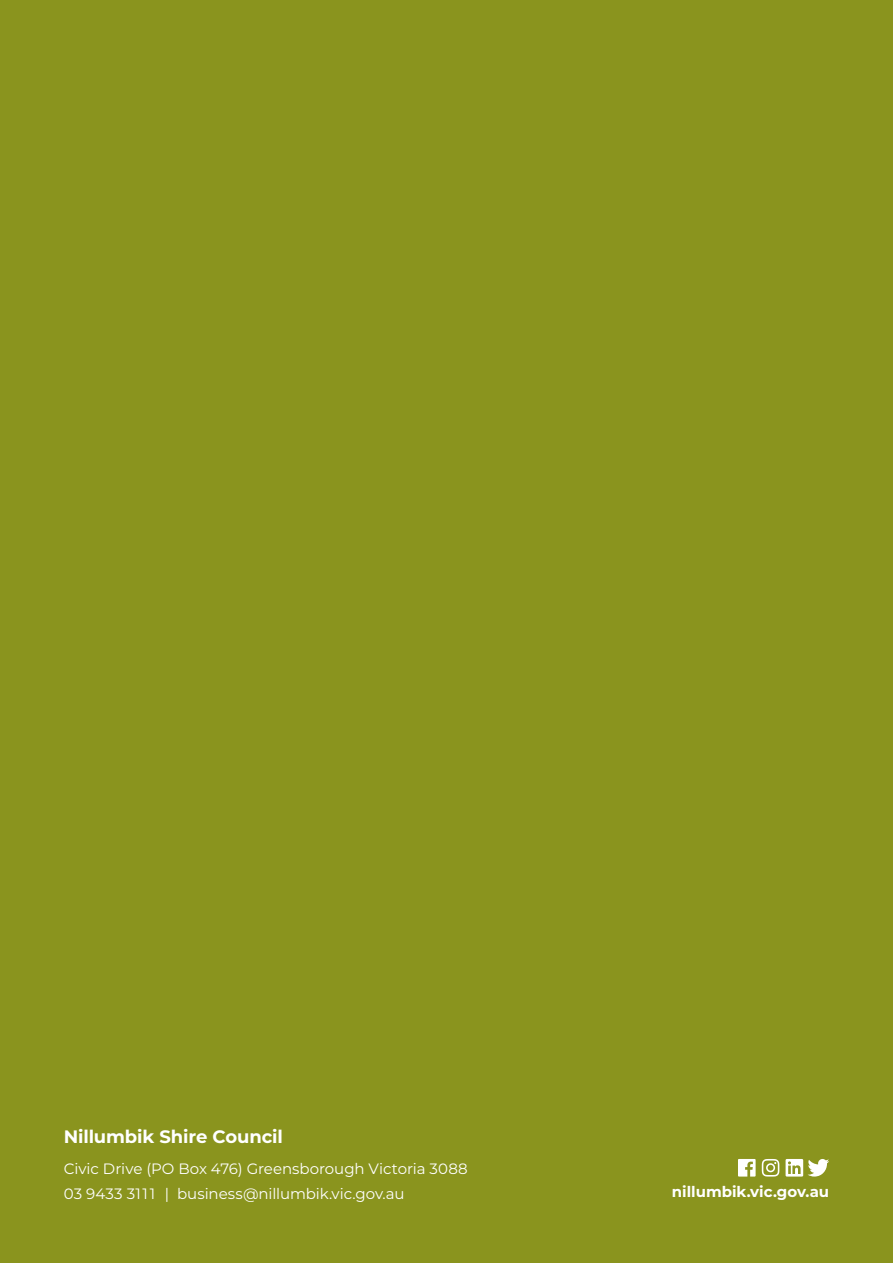
<style>
.page{position:relative;width:893px;height:1263px;background:#8a941e}
.page>*{position:absolute;margin:0;border:0;box-sizing:border-box;transform-origin:0 0}
.t1{font:700 18px "Montserrat";letter-spacing:-.01em;color:#fff}
.t2{font:15px/25.5px "Montserrat";color:#fff}
.t3{font:700 15px "Montserrat";color:#fff}
</style>
<div class="page">
<svg style="left:762px;top:1159px;width:17px;height:17px"></svg>
<svg style="left:786px;top:1159px;width:43px;height:17px"></svg>
<svg style="left:738px;top:1159px;width:18px;height:17px"></svg>
<p class="t1" style="left:64px;top:1123px;width:221px">Nillumbik Shire Council</p>
<p class="t2" style="left:64px;top:1155px;width:406px">Civic Drive (PO Box 476) Greensborough Victoria 3088<br>03 9433 3111 | business@nillumbik.vic.gov.au</p>
<p class="t3" style="left:672px;top:1181px;width:159px">nillumbik.vic.gov.au</p>
</div>
